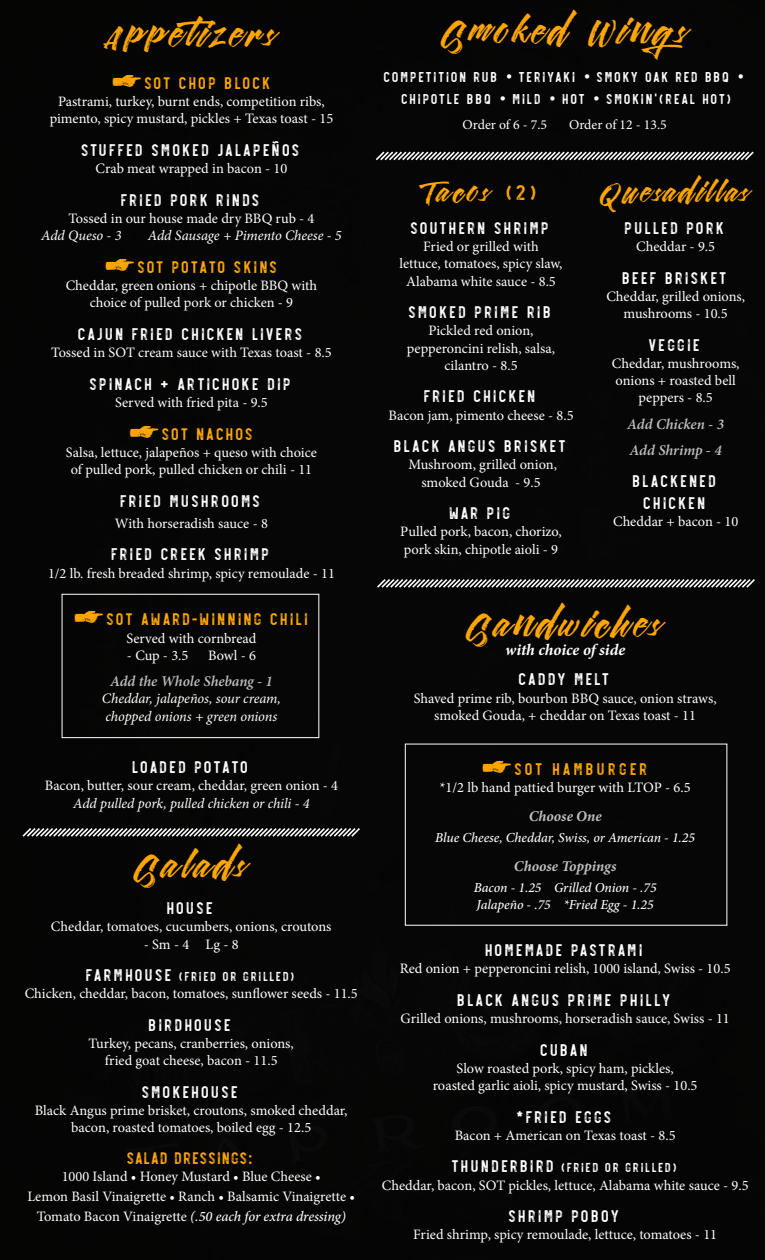
<style>
.page{position:relative;width:765px;height:1260px;background:#070606}
.page>*{position:absolute;margin:0;border:0;box-sizing:border-box;transform-origin:0 0}
.t1{font:40.88px "Nexa Rust Extras Free";color:#ffa700}
.t2{font:35px "Rusty Cola Pen";letter-spacing:.02em;color:#ffa700}
.t3{font:35px "Rusty Cola Pen";letter-spacing:-.02em;color:#ffa700}
.t4{font:27.5px "Rusty Cola Pen";letter-spacing:.01em;color:#ffa700}
.t5{font:17.75px/21.2px "Revelstoke Bold Grunge";letter-spacing:.035em;color:#fff;text-align:center}
.t6{font:17.75px "Revelstoke Bold Grunge";letter-spacing:.035em;color:#ffa700}
.t7{font:17.75px "Revelstoke Bold Grunge";letter-spacing:.08em;color:#ffa700}
.t8{font:17.5px "Revelstoke Bold Grunge";letter-spacing:-.025em;color:#ffa700}
.t9{font:italic 700 16.25px "Minion Pro";letter-spacing:-.005em;color:#fff}
.t10{font:15px/22.5px "Revelstoke Bold Grunge";letter-spacing:.05em;color:#fff;text-align:center}
.t11{font:italic 600 15px/26.2px "Minion Pro";letter-spacing:-.005em;color:#bcbec0}
.t12{font:italic 700 15px "Minion Pro";color:#bcbec0}
.t13{font:14.38px/17.2px "Minion Pro";color:#fff;text-align:center}
.t14{font:italic 14.38px/17.2px "Minion Pro";letter-spacing:-.005em;color:#fff}
.t15{font:italic 500 13.75px/16.5px "Minion Pro";letter-spacing:-.005em;color:#fff}
.t16{font:13.75px "Minion Pro";color:#fff}
.t17{font:13.62px "Revelstoke Bold Grunge";letter-spacing:.035em;color:#fff}
.s1{font-size:17.75px}
.s2{font-weight:500;font-style:italic}
.s3{font-family:"Backtalk Serif BTNSC";font-style:italic}
</style>
<div class="page">
<svg style="left:22px;top:828px;width:338px;height:9px"></svg>
<svg style="left:377px;top:579px;width:378px;height:9px"></svg>
<svg style="left:375px;top:151px;width:379px;height:10px"></svg>
<div style="left:62px;top:594px;width:257px;height:144px;border:1px solid #fff"></div>
<h2 class="t3" style="left:104px;top:12px;width:176px">Appetizers</h2>
<h1 class="t1" style="left:111px;top:51px;width:34px">y</h1>
<p class="t6" style="left:145px;top:73px;width:129px">SOT CHOP BLOCK</p>
<p class="t13" style="left:50px;top:93px;width:285px">Pastrami, turkey, burnt ends, competition ribs, pimento, spicy mustard, pickles + Texas toast - 15</p>
<p class="t5" style="left:82px;top:139px;width:221px">STUFFED SMOKED JALAPEÑOS</p>
<p class="t13" style="left:96px;top:160px;width:193px">Crab meat wrapped in bacon - 10</p>
<p class="t5" style="left:121px;top:189px;width:142px">FRIED PORK RINDS</p>
<p class="t13" style="left:68px;top:210px;width:248px">Tossed in our house made dry BBQ rub - 4</p>
<p class="t14" style="left:41px;top:227px;width:82px">Add Queso - 3</p>
<p class="t14" style="left:148px;top:227px;width:195px">Add Sausage + Pimento Cheese - 5</p>
<h1 class="t1" style="left:104px;top:235px;width:34px">y</h1>
<p class="t6" style="left:138px;top:257px;width:143px">SOT POTATO SKINS</p>
<p class="t13" style="left:66px;top:277px;width:253px">Cheddar, green onions + chipotle BBQ with choice of pulled pork or chicken - 9</p>
<p class="t5" style="left:79px;top:323px;width:227px">CAJUN FRIED CHICKEN LIVERS</p>
<p class="t13" style="left:51px;top:344px;width:282px">Tossed in SOT cream sauce with Texas toast - 8.5</p>
<p class="t5" style="left:90px;top:373px;width:204px">SPINACH + ARTICHOKE DIP</p>
<p class="t13" style="left:115px;top:394px;width:154px">Served with fried pita - 9.5</p>
<h1 class="t1" style="left:128px;top:402px;width:34px">y</h1>
<p class="t6" style="left:163px;top:424px;width:94px">SOT NACHOS</p>
<p class="t13" style="left:66px;top:444px;width:253px">Salsa, lettuce, jalapeños + queso with choice of pulled pork, pulled chicken or chili - 11</p>
<p class="t5" style="left:121px;top:490px;width:143px">FRIED MUSHROOMS</p>
<p class="t13" style="left:115px;top:515px;width:154px">With horseradish sauce - 8</p>
<p class="t5" style="left:112px;top:544px;width:161px">FRIED CREEK SHRIMP</p>
<p class="t13" style="left:48px;top:564px;width:288px">1/2 lb. fresh breaded shrimp, spicy remoulade - 11</p>
<h1 class="t1" style="left:73px;top:587px;width:34px">y</h1>
<p class="t6" style="left:107px;top:609px;width:204px">SOT AWARD-WINNING CHILI</p>
<p class="t13" style="left:126px;top:629px;width:132px">Served with cornbread</p>
<p class="t13" style="left:127px;top:647px;width:63px">- Cup - 3.5</p>
<p class="t13" style="left:208px;top:647px;width:49px">Bowl - 6</p>
<p class="t11" style="left:110px;top:668px;width:164px">Add the Whole Shebang - 1</p>
<p class="t14" style="left:102px;top:690px;width:180px">Cheddar, jalapeños, sour cream, chopped onions + green onions</p>
<p class="t5" style="left:133px;top:757px;width:119px">LOADED POTATO</p>
<p class="t13" style="left:45px;top:777px;width:295px">Bacon, butter, sour cream, cheddar, green onion - 4</p>
<p class="t14" style="left:73px;top:794px;width:238px">Add pulled pork, pulled chicken or chili - 4</p>
<h2 class="t2" style="left:134px;top:842px;width:117px">Salads</h2>
<p class="t5" style="left:167px;top:898px;width:49px">HOUSE</p>
<p class="t13" style="left:51px;top:918px;width:282px">Cheddar, tomatoes, cucumbers, onions, croutons</p>
<p class="t13" style="left:144px;top:935px;width:96px">- Sm - 4 Lg - 8</p>
<p class="t17" style="left:87px;top:969px;width:211px"><span class="s1">FARMHOUSE</span> (FRIED OR GRILLED)</p>
<p class="t13" style="left:25px;top:985px;width:335px">Chicken, cheddar, bacon, tomatoes, sunflower seeds - 11.5</p>
<p class="t5" style="left:149px;top:1014px;width:85px">BIRDHOUSE</p>
<p class="t13" style="left:89px;top:1035px;width:207px">Turkey, pecans, cranberries, onions, fried goat cheese, bacon - 11.5</p>
<p class="t5" style="left:142px;top:1081px;width:99px">SMOKEHOUSE</p>
<p class="t13" style="left:35px;top:1102px;width:314px">Black Angus prime brisket, croutons, smoked cheddar, bacon, roasted tomatoes, boiled egg - 12.5</p>
<p class="t8" style="left:128px;top:1148px;width:129px">SALAD DRESSINGS:</p>
<p class="t13" style="left:27px;top:1167px;width:329px;line-height:20px">1000 Island • Honey Mustard • Blue Cheese •<br>Lemon Basil Vinaigrette • Ranch • Balsamic Vinaigrette •<br>Tomato Bacon Vinaigrette <span class="s2">(.50 each for extra dressing)</span></p>
<h2 class="t2" style="left:441px;top:9px;width:252px">S moked Wings</h2>
<p class="t10" style="left:384px;top:66px;width:363px">COMPETITION RUB <span class="s3">•</span> TERIYAKI <span class="s3">•</span> SMOKY OAK RED BBQ <span class="s3">•<br></span>CHIPOTLE BBQ <span class="s3">•</span> MILD <span class="s3">•</span> HOT <span class="s3">•</span> SMOKIN’(REAL HOT)</p>
<p class="t16" style="left:463px;top:116px;width:86px">Order of 6 - 7.5</p>
<p class="t16" style="left:569px;top:116px;width:99px">Order of 12 - 13.5</p>
<h3 class="t4" style="left:423px;top:174px;width:118px">Tacos <sup>(2)</sup></h3>
<p class="t5" style="left:411px;top:217px;width:141px">SOUTHERN SHRIMP</p>
<p class="t13" style="left:400px;top:238px;width:165px">Fried or grilled with<br>lettuce, tomatoes, spicy slaw,<br>Alabama white sauce - 8.5</p>
<p class="t5" style="left:409px;top:302px;width:145px">SMOKED PRIME RIB</p>
<p class="t13" style="left:407px;top:322px;width:150px">Pickled red onion, pepperoncini relish, salsa, cilantro - 8.5</p>
<p class="t5" style="left:425px;top:386px;width:115px">FRIED CHICKEN</p>
<p class="t13" style="left:388px;top:407px;width:187px">Bacon jam, pimento cheese - 8.5</p>
<p class="t5" style="left:394px;top:436px;width:175px">BLACK ANGUS BRISKET</p>
<p class="t13" style="left:408px;top:456px;width:150px">Mushroom, grilled onion, smoked Gouda - 9.5</p>
<p class="t5" style="left:450px;top:503px;width:64px">WAR PIG</p>
<p class="t13" style="left:400px;top:523px;width:163px;text-align:left">Pulled pork, bacon, chorizo, pork skin, chipotle aioli - 9</p>
<h3 class="t4" style="left:600px;top:174px;width:153px">Qu esadillas</h3>
<p class="t5" style="left:625px;top:217px;width:102px">PULLED PORK</p>
<p class="t13" style="left:636px;top:238px;width:80px">Cheddar - 9.5</p>
<p class="t5" style="left:623px;top:267px;width:107px">BEEF BRISKET</p>
<p class="t13" style="left:606px;top:288px;width:140px">Cheddar, grilled onions, mushrooms - 10.5</p>
<p class="t5" style="left:649px;top:334px;width:54px">VEGGIE</p>
<p class="t13" style="left:612px;top:355px;width:129px">Cheddar, mushrooms, onions + roasted bell peppers - 8.5</p>
<p class="t11" style="left:627px;top:411px;width:98px">Add Chicken - 3<br>Add Shrimp - 4</p>
<p class="t5" style="left:633px;top:471px;width:86px">BLACKENED<br>CHICKEN</p>
<p class="t13" style="left:613px;top:513px;width:127px">Cheddar + bacon - 10</p>
<h2 class="t2" style="left:466px;top:601px;width:200px">San dwiches</h2>
<p class="t9" style="left:505px;top:638px;width:122px">with choice of side</p>
<p class="t5" style="left:519px;top:669px;width:93px">CADDY MELT</p>
<p class="t13" style="left:414px;top:689px;width:305px">Shaved prime rib, bourbon BBQ sauce, onion straws, smoked Gouda, + cheddar on Texas toast - 11</p>
<h1 class="t1" style="left:481px;top:737px;width:34px">y</h1>
<p class="t7" style="left:515px;top:759px;width:136px">SOT HAMBURGER</p>
<p class="t13" style="left:440px;top:779px;width:252px">*1/2 lb hand pattied burger with LTOP - 6.5</p>
<p class="t12" style="left:529px;top:805px;width:74px">Choose One</p>
<p class="t15" style="left:435px;top:829px;width:261px">Blue Cheese, Cheddar, Swiss, or American - 1.25</p>
<p class="t12" style="left:514px;top:855px;width:104px">Choose Toppings</p>
<p class="t15" style="left:474px;top:880px;width:184px">Bacon - 1.25 Grilled Onion - .75<br>Jalapeño - .75 *Fried Egg - 1.25</p>
<p class="t5" style="left:486px;top:940px;width:160px">HOMEMADE PASTRAMI</p>
<p class="t13" style="left:400px;top:960px;width:332px">Red onion + pepperoncini relish, 1000 island, Swiss - 10.5</p>
<p class="t5" style="left:458px;top:989px;width:216px">BLACK ANGUS PRIME PHILLY</p>
<p class="t13" style="left:401px;top:1010px;width:331px">Grilled onions, mushrooms, horseradish sauce, Swiss - 11</p>
<p class="t5" style="left:541px;top:1039px;width:51px">CUBAN</p>
<p class="t13" style="left:433px;top:1060px;width:266px">Slow roasted pork, spicy ham, pickles,<br>roasted garlic aioli, spicy mustard, Swiss - 10.5</p>
<p class="t5" style="left:517px;top:1106px;width:98px">*FRIED EGGS</p>
<p class="t13" style="left:455px;top:1127px;width:222px">Bacon + American on Texas toast - 8.5</p>
<p class="t17" style="left:452px;top:1160px;width:228px"><span class="s1">THUNDERBIRD</span> (FRIED OR GRILLED)</p>
<p class="t13" style="left:382px;top:1177px;width:368px">Cheddar, bacon, SOT pickles, lettuce, Alabama white sauce - 9.5</p>
<p class="t5" style="left:509px;top:1206px;width:114px">SHRIMP POBOY</p>
<p class="t13" style="left:413px;top:1226px;width:305px">Fried shrimp, spicy remoulade, lettuce, tomatoes - 11</p>
</div>
